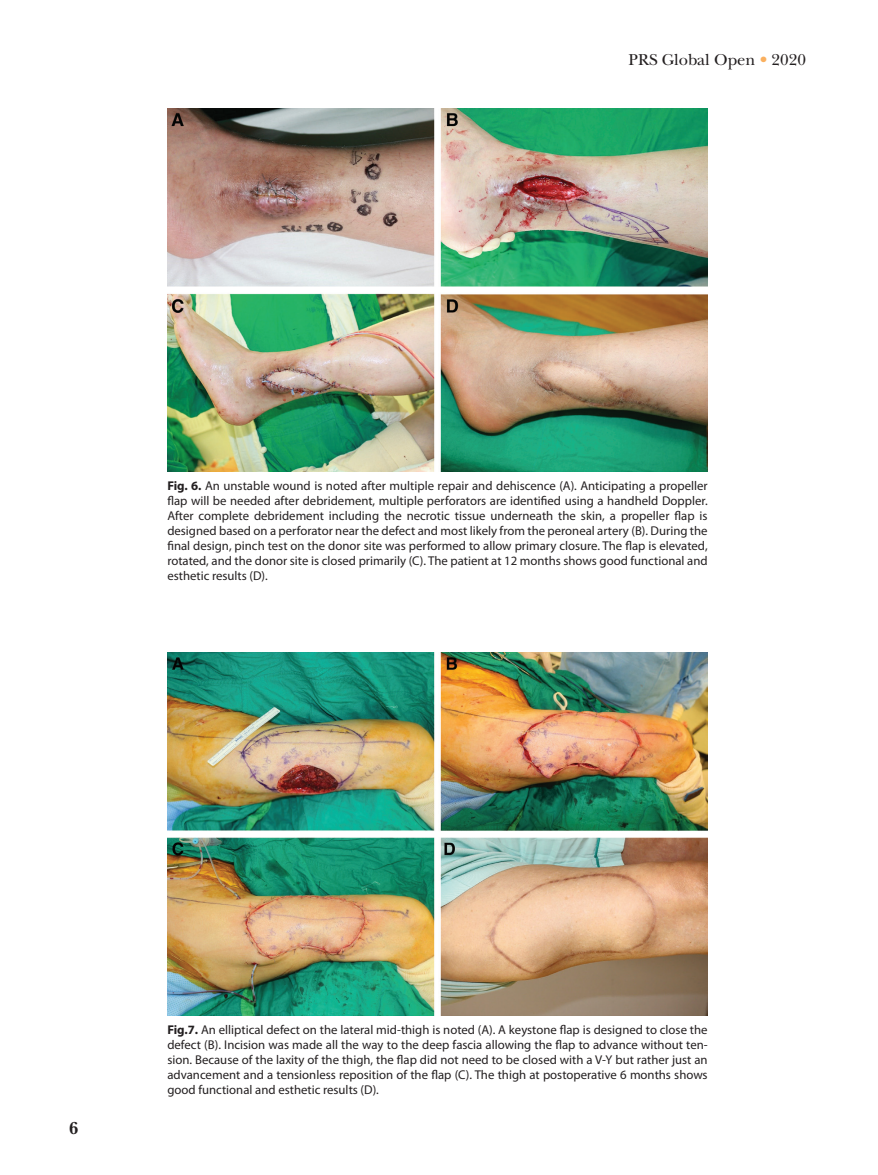
<style>
.page{position:relative;width:878px;height:1175px;background:#fff}
.page>*{position:absolute;margin:0;border:0;box-sizing:border-box;transform-origin:0 0}
.t1{font:700 18px "New Baskerville Std";color:#231f20}
.t2{font:16.5px "New Baskerville Std";color:#231f20}
.t3{font:12.75px/15px "Myriad Pro";color:#231f20;text-align:justify}
.s1{color:#fab05f}
.s2{font-weight:700}
</style>
<div class="page">
<img style="left:167px;top:652px;width:540px;height:363px">
<img style="left:167px;top:108px;width:540px;height:363px">
<p class="t2" style="left:628px;top:50px;width:179px">PRS Global Open <span class="s1">•</span> 2020</p>
<p class="t3" style="left:167px;top:477px;width:542px"><span class="s2">Fig. 6.</span> An unstable wound is noted after multiple repair and dehiscence (A). Anticipating a propeller flap will be needed after debridement, multiple perforators are identified using a handheld Doppler.<br>After complete debridement including the necrotic tissue underneath the skin, a propeller flap is designed based on a perforator near the defect and most likely from the peroneal artery (B). During the final design, pinch test on the donor site was performed to allow primary closure. The flap is elevated, rotated, and the donor site is closed primarily (C). The patient at 12 months shows good functional and esthetic results (D).</p>
<h1 class="t1" style="left:69px;top:1118px;width:11px">6</h1>
<p class="t3" style="left:167px;top:1022px;width:542px"><span class="s2">Fig.7.</span> An elliptical defect on the lateral mid-thigh is noted (A). A keystone flap is designed to close the defect (B). Incision was made all the way to the deep fascia allowing the flap to advance without ten&shy;sion. Because of the laxity of the thigh, the flap did not need to be closed with a V-Y but rather just an advancement and a tensionless reposition of the flap (C). The thigh at postoperative 6 months shows good functional and esthetic results (D).</p>
</div>
